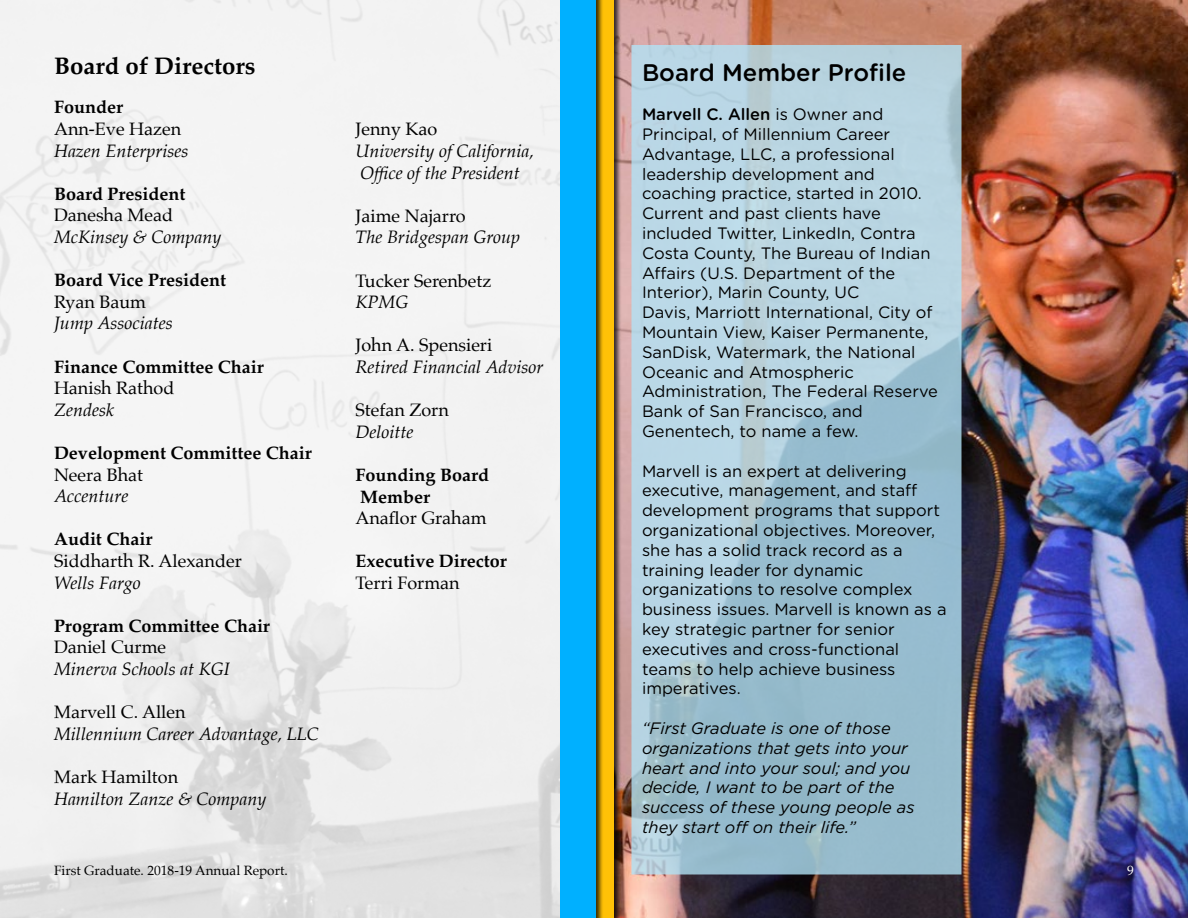
<style>
.page{position:relative;width:1188px;height:918px;background:#fff}
.page>*{position:absolute;margin:0;border:0;box-sizing:border-box;transform-origin:0 0}
.t1{font:500 24px "Gotham Rounded";color:#000}
.t2{font:700 24px "Palatino";color:#000}
.t3{font:italic 18px/21.6px "Palatino";color:#000}
.t4{font:18px "Palatino";color:#000}
.t5{font:700 18px/21.6px "Palatino";color:#000}
.t6{font:16.5px/19.8px "Gotham Rounded";color:#000}
.t7{font:italic 16.5px/19.8px "Gotham";color:#000}
.t8{font:13.5px "Palatino";color:#000}
.t9{font:13.5px "Palatino";color:#fff}
.s1{font-weight:500}
</style>
<div class="page">
<img style="left:622px;top:0;width:566px;height:918px">
<div style="left:578px;top:0;width:44px;height:918px;background:#000;opacity:.75"></div>
<div style="left:578px;top:0;width:36px;height:918px;background:#ffc107"></div>
<div style="left:560px;top:0;width:44px;height:918px;background:#000;opacity:.75"></div>
<div style="left:560px;top:0;width:36px;height:918px;background:#00b0ff"></div>
<svg style="left:632px;top:45px;width:330px;height:829px;background:#a9c9d8"></svg>
<h1 class="t2" style="left:54px;top:45px;width:203px">Board of Directors</h1>
<p class="t5" style="left:54px;top:96px;width:71px">Founder</p>
<p class="t4" style="left:54px;top:114px;width:129px">Ann-Eve Hazen</p>
<p class="t3" style="left:54px;top:139px;width:136px">Hazen Enterprises</p>
<p class="t5" style="left:54px;top:182px;width:133px">Board President</p>
<p class="t4" style="left:54px;top:200px;width:121px">Danesha Mead</p>
<p class="t3" style="left:54px;top:226px;width:169px">McKinsey &amp; Company</p>
<p class="t5" style="left:54px;top:269px;width:173px">Board Vice President</p>
<p class="t4" style="left:54px;top:287px;width:94px">Ryan Baum</p>
<p class="t3" style="left:54px;top:312px;width:120px">Jump Associates</p>
<p class="t5" style="left:54px;top:355px;width:211px">Finance Committee Chair</p>
<p class="t4" style="left:54px;top:373px;width:122px">Hanish Rathod</p>
<p class="t3" style="left:54px;top:399px;width:62px">Zendesk</p>
<p class="t5" style="left:54px;top:442px;width:259px">Development Committee Chair</p>
<p class="t4" style="left:54px;top:459px;width:91px">Neera Bhat</p>
<p class="t3" style="left:54px;top:485px;width:76px">Accenture</p>
<p class="t5" style="left:54px;top:528px;width:100px">Audit Chair</p>
<p class="t4" style="left:54px;top:546px;width:189px">Siddharth R. Alexander</p>
<p class="t3" style="left:54px;top:571px;width:88px">Wells Fargo</p>
<p class="t5" style="left:54px;top:614px;width:218px">Program Committee Chair</p>
<p class="t4" style="left:54px;top:632px;width:114px">Daniel Curme</p>
<p class="t3" style="left:54px;top:658px;width:177px">Minerva Schools at KGI</p>
<p class="t4" style="left:54px;top:697px;width:133px">Marvell C. Allen</p>
<p class="t3" style="left:54px;top:723px;width:266px">Millennium Career Advantage, LLC</p>
<p class="t4" style="left:54px;top:762px;width:126px">Mark Hamilton</p>
<p class="t3" style="left:54px;top:787px;width:214px">Hamilton Zanze &amp; Company</p>
<p class="t4" style="left:356px;top:114px;width:83px">Jenny Kao</p>
<p class="t3" style="left:356px;top:140px;width:180px">University of California,<br>Office of the President</p>
<p class="t4" style="left:356px;top:201px;width:112px">Jaime Najarro</p>
<p class="t3" style="left:356px;top:226px;width:166px">The Bridgespan Group</p>
<p class="t4" style="left:356px;top:266px;width:137px">Tucker Serenbetz</p>
<p class="t3" style="left:356px;top:291px;width:54px">KPMG</p>
<p class="t4" style="left:356px;top:330px;width:138px">John A. Spensieri</p>
<p class="t3" style="left:356px;top:356px;width:190px">Retired Financial Advisor</p>
<p class="t4" style="left:356px;top:395px;width:95px">Stefan Zorn</p>
<p class="t3" style="left:356px;top:421px;width:59px">Deloitte</p>
<p class="t5" style="left:356px;top:464px;width:135px">Founding Board<br>Member</p>
<p class="t4" style="left:356px;top:503px;width:133px">Anaflor Graham</p>
<p class="t5" style="left:356px;top:550px;width:153px">Executive Director</p>
<p class="t4" style="left:356px;top:568px;width:106px">Terri Forman</p>
<h1 class="t1" style="left:642px;top:55px;width:266px">Board Member Profile</h1>
<p class="t6" style="left:642px;top:104px;width:298px"><span class="s1">Marvell C. Allen</span> is Owner and<br>Principal, of Millennium Career<br>Advantage, LLC, a professional leadership development and coaching practice, started in 2010.<br>Current and past clients have included Twitter, LinkedIn, Contra<br>Costa County, The Bureau of Indian<br>Affairs (U.S. Department of the<br>Interior), Marin County, UC<br>Davis, Marriott International, City of<br>Mountain View, Kaiser Permanente,<br>SanDisk, Watermark, the National<br>Oceanic and Atmospheric<br>Administration, The Federal Reserve<br>Bank of San Francisco, and<br>Genentech, to name a few.</p>
<p class="t6" style="left:642px;top:460px;width:306px">Marvell is an expert at delivering executive, management, and staff development programs that support organizational objectives. Moreover, she has a solid track record as a training leader for dynamic organizations to resolve complex business issues. Marvell is known as a key strategic partner for senior executives and cross-functional teams to help achieve business imperatives.</p>
<p class="t7" style="left:642px;top:718px;width:274px">“First Graduate is one of those organizations that gets into your heart and into your soul; and you decide, I want to be part of the success of these young people as they start off on their life.”</p>
<p class="t8" style="left:54px;top:859px;width:235px">First Graduate. 2018-19 Annual Report.</p>
<p class="t9" style="left:1127px;top:859px;width:8px">9</p>
</div>
